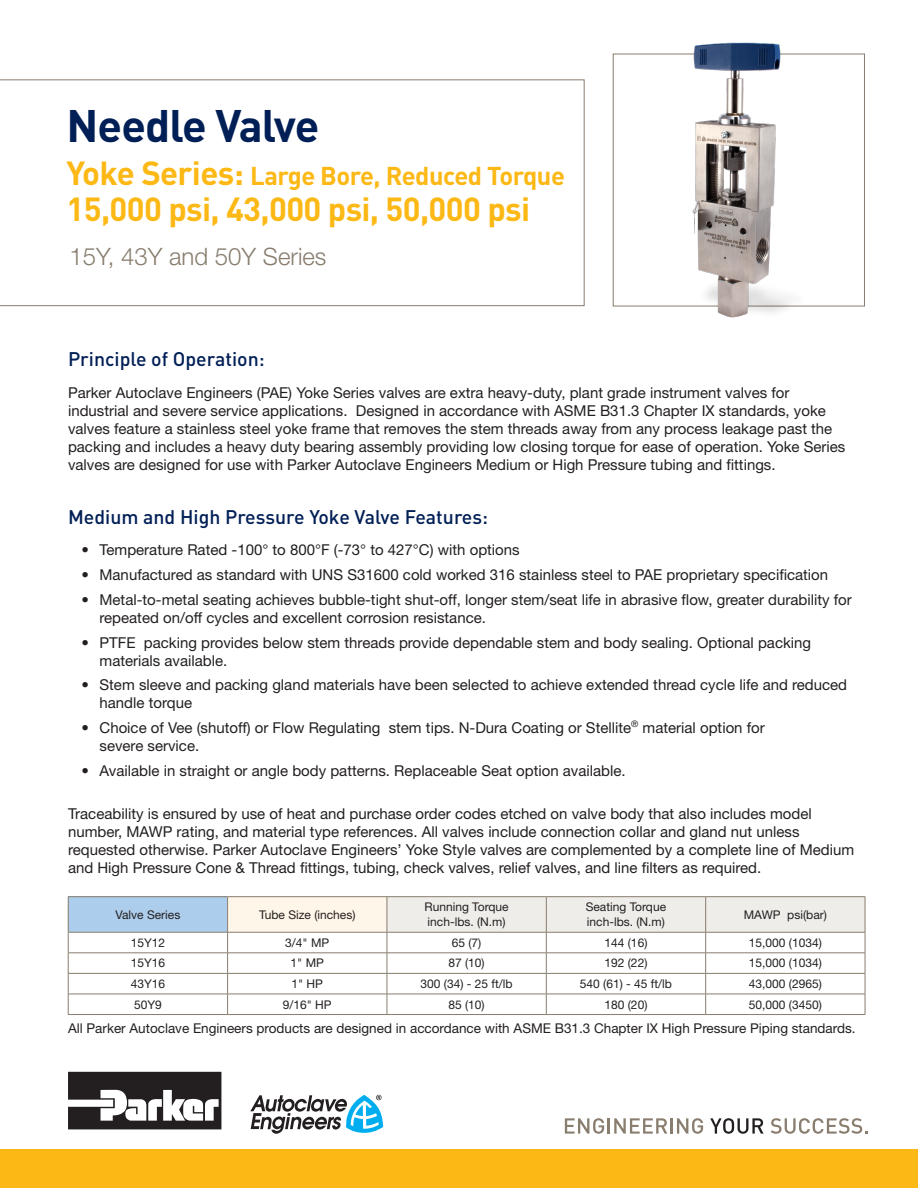
<style>
.page{position:relative;width:918px;height:1188px;background:#fff}
.page>*{position:absolute;margin:0;border:0;box-sizing:border-box;transform-origin:0 0}
.Cover_TITLE_BLUE_Cat{font:700 45px "DINOT";letter-spacing:-.02em;color:#001f56}
.Cover_GOLD_PRODUCT_N{font:700 33px "DINOT";letter-spacing:-.02em;color:#fcb814}
.Cover_GOLD_PRODUCT_N-2{font:700 25.5px "DINOT";letter-spacing:-.02em;color:#fcb814}
.Cover_SubTitle_GRAY{font:300 24px "Helvetica Neue LT Std";color:#887d6e}
.Section_subtitle_Blu{font:500 19.5px "DINOT";color:#001f56}
.Paragraph_Copy{font:15px/18px "Helvetica Neue LT Std";color:#231f20}
.t1{font:13.5px "Helvetica Neue LT Std";color:#231f20}
.WARNING_OFFER_TO_SAL{font:12px "Helvetica Neue LT Std";color:#231f20}
.s1{font-size:33px}
</style>
<div class="page">
<div style="left:0;top:1150px;width:918px;height:38px;background:#fcb814"></div>
<svg style="left:565px;top:1118px;width:102px;height:16px"></svg>
<hr style="left:670px;top:1118px;width:3px;height:16px;background:#887d6e">
<svg style="left:677px;top:1118px;width:26px;height:16px"></svg>
<svg style="left:710px;top:1118px;width:54px;height:16px"></svg>
<svg style="left:771px;top:1118px;width:97px;height:16px"></svg>
<div style="left:68px;top:897px;width:160px;height:35px;background:#accdeb"></div>
<div style="left:228px;top:897px;width:159px;height:35px;background:#fef6e8"></div>
<hr style="left:68px;top:896px;width:160px;height:1px;background:#887d6e">
<hr style="left:68px;top:897px;width:1px;height:35px;background:#887d6e">
<hr style="left:228px;top:896px;width:159px;height:1px;background:#887d6e">
<hr style="left:227px;top:897px;width:1px;height:35px;background:#887d6e">
<hr style="left:387px;top:896px;width:159px;height:1px;background:#887d6e">
<hr style="left:546px;top:896px;width:160px;height:1px;background:#887d6e">
<hr style="left:706px;top:896px;width:159px;height:1px;background:#887d6e">
<hr style="left:68px;top:932px;width:160px;height:1px;background:#887d6e">
<hr style="left:228px;top:932px;width:159px;height:1px;background:#887d6e">
<hr style="left:68px;top:953px;width:160px;height:1px;background:#887d6e">
<hr style="left:228px;top:953px;width:159px;height:1px;background:#887d6e">
<hr style="left:68px;top:973px;width:160px;height:1px;background:#887d6e">
<hr style="left:228px;top:973px;width:159px;height:1px;background:#887d6e">
<hr style="left:68px;top:994px;width:160px;height:1px;background:#887d6e">
<svg style="left:68px;top:932px;width:1px;height:82px"></svg>
<hr style="left:228px;top:994px;width:159px;height:1px;background:#887d6e">
<svg style="left:227px;top:932px;width:1px;height:82px"></svg>
<svg style="left:387px;top:897px;width:479px;height:117px"></svg>
<hr style="left:68px;top:1014px;width:160px;height:1px;background:#887d6e">
<hr style="left:228px;top:1014px;width:159px;height:1px;background:#887d6e">
<hr style="left:387px;top:1014px;width:159px;height:1px;background:#887d6e">
<hr style="left:546px;top:1014px;width:160px;height:1px;background:#887d6e">
<hr style="left:706px;top:1014px;width:159px;height:1px;background:#887d6e">
<div style="left:613px;top:54px;width:252px;height:252px;border:1px solid #887d6e"></div>
<svg style="left:68px;top:1072px;width:153px;height:57px"></svg>
<svg style="left:250px;top:1095px;width:133px;height:39px"></svg>
<svg style="left:0;top:79px;width:585px;height:227px"></svg>
<img style="left:690px;top:42px;width:113px;height:276px">
<p class="Cover_TITLE_BLUE_Cat" style="left:67px;top:95px;width:254px">Needle Valve</p>
<p class="Cover_GOLD_PRODUCT_N-2" style="left:67px;top:158px;width:500px"><span class="s1">Yoke Series:</span> Large Bore, Reduced Torque</p>
<p class="Cover_GOLD_PRODUCT_N" style="left:67px;top:187px;width:465px">15,000 psi, 43,000 psi, 50,000 psi</p>
<p class="Cover_SubTitle_GRAY" style="left:69px;top:242px;width:259px">15Y, 43Y and 50Y Series</p>
<p class="Section_subtitle_Blu" style="left:68px;top:346px;width:198px">Principle of Operation:</p>
<p class="Paragraph_Copy" style="left:68px;top:383px;width:779px">Parker Autoclave Engineers (PAE) Yoke Series valves are extra heavy-duty, plant grade instrument valves for industrial and severe service applications. Designed in accordance with ASME B31.3 Chapter IX standards, yoke valves feature a stainless steel yoke frame that removes the stem threads away from any process leakage past the packing and includes a heavy duty bearing assembly providing low closing torque for ease of operation. Yoke Series valves are designed for use with Parker Autoclave Engineers Medium or High Pressure tubing and fittings.</p>
<p class="Section_subtitle_Blu" style="left:68px;top:503px;width:422px">Medium and High Pressure Yoke Valve Features:</p>
<p class="Paragraph_Copy" style="left:82px;top:541px;width:440px">• Temperature Rated -100° to 800°F (-73° to 427°C) with options</p>
<p class="Paragraph_Copy" style="left:82px;top:565px;width:748px">• Manufactured as standard with UNS S31600 cold worked 316 stainless steel to PAE proprietary specification</p>
<p class="Paragraph_Copy" style="left:100px;top:590px;width:754px;text-indent:-18px">• Metal-to-metal seating achieves bubble-tight shut-off, longer stem/seat life in abrasive flow, greater durability for repeated on/off cycles and excellent corrosion resistance.</p>
<p class="Paragraph_Copy" style="left:100px;top:633px;width:713px;text-indent:-18px">• PTFE packing provides below stem threads provide dependable stem and body sealing. Optional packing materials available.</p>
<p class="Paragraph_Copy" style="left:100px;top:676px;width:749px;text-indent:-18px">• Stem sleeve and packing gland materials have been selected to achieve extended thread cycle life and reduced handle torque</p>
<p class="Paragraph_Copy" style="left:100px;top:718px;width:667px;text-indent:-18px">• Choice of Vee (shutoff) or Flow Regulating stem tips. N-Dura Coating or Stellite<sup>®</sup> material option for severe service.</p>
<p class="Paragraph_Copy" style="left:82px;top:761px;width:546px">• Available in straight or angle body patterns. Replaceable Seat option available.</p>
<p class="Paragraph_Copy" style="left:68px;top:804px;width:788px">Traceability is ensured by use of heat and purchase order codes etched on valve body that also includes model number, MAWP rating, and material type references. All valves include connection collar and gland nut unless requested otherwise. Parker Autoclave Engineers’ Yoke Style valves are complemented by a complete line of Medium and High Pressure Cone &amp; Thread fittings, tubing, check valves, relief valves, and line filters as required.</p>
<p class="WARNING_OFFER_TO_SAL" style="left:115px;top:907px;width:66px">Valve Series</p>
<p class="WARNING_OFFER_TO_SAL" style="left:259px;top:907px;width:98px">Tube Size (inches)</p>
<p class="WARNING_OFFER_TO_SAL" style="left:586px;top:900px;width:82px">Seating Torque</p>
<p class="WARNING_OFFER_TO_SAL" style="left:587px;top:915px;width:80px">inch-lbs. (N.m)</p>
<p class="WARNING_OFFER_TO_SAL" style="left:425px;top:900px;width:86px">Running Torque</p>
<p class="WARNING_OFFER_TO_SAL" style="left:428px;top:915px;width:80px">inch-lbs. (N.m)</p>
<p class="WARNING_OFFER_TO_SAL" style="left:744px;top:907px;width:85px">MAWP psi(bar)</p>
<p class="WARNING_OFFER_TO_SAL" style="left:131px;top:935px;width:36px">15Y12</p>
<p class="WARNING_OFFER_TO_SAL" style="left:285px;top:935px;width:46px">3/4" MP</p>
<p class="WARNING_OFFER_TO_SAL" style="left:452px;top:935px;width:31px">65 (7)</p>
<p class="WARNING_OFFER_TO_SAL" style="left:605px;top:935px;width:44px">144 (16)</p>
<p class="WARNING_OFFER_TO_SAL" style="left:749px;top:935px;width:74px">15,000 (1034)</p>
<p class="WARNING_OFFER_TO_SAL" style="left:131px;top:956px;width:36px">15Y16</p>
<p class="WARNING_OFFER_TO_SAL" style="left:291px;top:956px;width:35px">1" MP</p>
<p class="WARNING_OFFER_TO_SAL" style="left:449px;top:956px;width:38px">87 (10)</p>
<p class="WARNING_OFFER_TO_SAL" style="left:605px;top:956px;width:44px">192 (22)</p>
<p class="WARNING_OFFER_TO_SAL" style="left:749px;top:956px;width:74px">15,000 (1034)</p>
<p class="WARNING_OFFER_TO_SAL" style="left:131px;top:977px;width:36px">43Y16</p>
<p class="WARNING_OFFER_TO_SAL" style="left:291px;top:977px;width:33px">1" HP</p>
<p class="WARNING_OFFER_TO_SAL" style="left:421px;top:977px;width:94px">300 (34) - 25 ft/lb</p>
<p class="WARNING_OFFER_TO_SAL" style="left:580px;top:977px;width:94px">540 (61) - 45 ft/lb</p>
<p class="WARNING_OFFER_TO_SAL" style="left:749px;top:977px;width:74px">43,000 (2965)</p>
<p class="WARNING_OFFER_TO_SAL" style="left:134px;top:997px;width:29px">50Y9</p>
<p class="WARNING_OFFER_TO_SAL" style="left:283px;top:997px;width:50px">9/16" HP</p>
<p class="WARNING_OFFER_TO_SAL" style="left:449px;top:997px;width:38px">85 (10)</p>
<p class="WARNING_OFFER_TO_SAL" style="left:605px;top:997px;width:44px">180 (20)</p>
<p class="WARNING_OFFER_TO_SAL" style="left:749px;top:997px;width:74px">50,000 (3450)</p>
<p class="t1" style="left:68px;top:1020px;width:789px">All Parker Autoclave Engineers products are designed in accordance with ASME B31.3 Chapter IX High Pressure Piping standards.</p>
</div>
